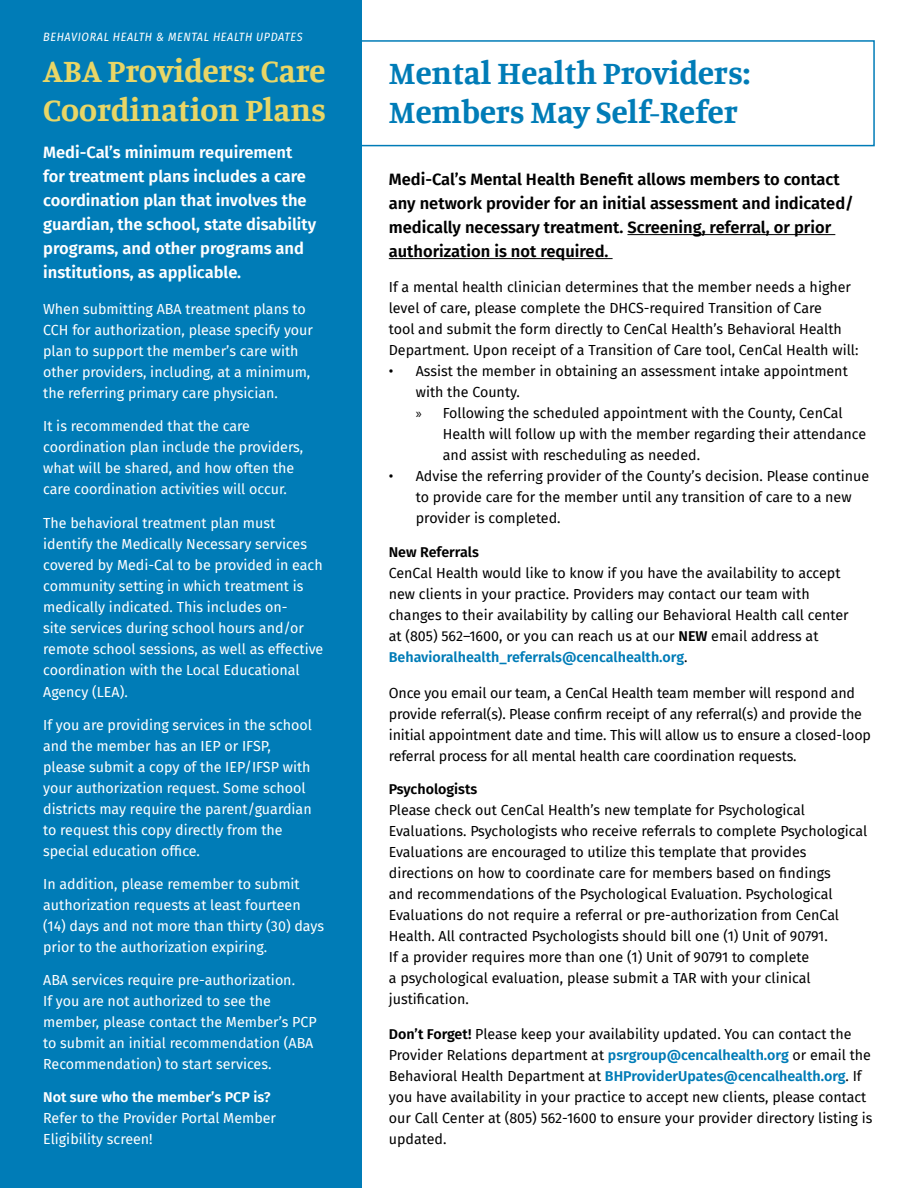
<style>
.page{position:relative;width:918px;height:1188px;background:#fff}
.page>*{position:absolute;margin:0;border:0;box-sizing:border-box;transform-origin:0 0}
.t1{font:700 33px/39px "Manuale";color:#007cb7}
.t2{font:700 33px/39px "Manuale";color:#e9d666}
.t3{font:600 16.5px/24px "Fira Sans";color:#000}
.t4{font:600 16.5px/24px "Fira Sans";color:#fff}
.t5{font:14.25px/21px "Fira Sans";color:#000}
.t6{font:14.25px/21px "Fira Sans";color:#fff}
.t7{font:600 14.25px "Fira Sans";color:#fff}
.t8{font:600 14.25px "Fira Sans";color:#000}
.t9{font:italic 12px "Fira Sans Condensed";letter-spacing:.05em;color:#fff}
.s1{font-family:"Myriad Pro"}
.s2{font-weight:600}
.s3{font-weight:600;color:#007cb7}
</style>
<div class="page">
<div style="left:43px;top:40px;width:832px;height:106px;border:2px solid #007cb7"></div>
<div style="left:0;top:0;width:362px;height:1188px;background:#007cb7"></div>
<hr style="left:627px;top:234px;width:208px;height:1px;background:#000">
<hr style="left:389px;top:258px;width:224px;height:1px;background:#000">
<p class="t9" style="left:43px;top:28px;width:261px">BEHAVIORAL HEALTH &amp; MENTAL HEALTH UPDATES</p>
<h1 class="t2" style="left:43px;top:50px;width:284px">ABA Providers: Care<br>Coordination Plans</h1>
<h1 class="t1" style="left:389px;top:52px;width:363px">Mental Health Providers:<br>Members May Self-Refer</h1>
<p class="t4" style="left:43px;top:139px;width:275px">Medi-Cal’s minimum requirement for treatment plans includes a care coordination plan that involves the guardian, the school, state disability programs, and other programs and institutions, as applicable.</p>
<p class="t6" style="left:43px;top:298px;width:271px">When submitting ABA treatment plans to CCH for authorization, please specify your plan to support the member’s care with other providers, including, at a minimum, the referring primary care physician.</p>
<p class="t6" style="left:43px;top:415px;width:262px">It is recommended that the care coordination plan include the providers, what will be shared, and how often the care coordination activities will occur.</p>
<p class="t6" style="left:43px;top:513px;width:282px">The behavioral treatment plan must identify the Medically Necessary services covered by Medi-Cal to be provided in each community setting in which treatment is medically indicated. This includes on-<br>site services during school hours and/or remote school sessions, as well as effective coordination with the Local Educational Agency (LEA).</p>
<p class="t6" style="left:43px;top:714px;width:270px">If you are providing services in the school and the member has an IEP or IFSP, please submit a copy of the IEP/IFSP with your authorization request. Some school districts may require the parent/guardian to request this copy directly from the special education office.</p>
<p class="t6" style="left:43px;top:873px;width:282px">In addition, please remember to submit authorization requests at least fourteen (14) days and not more than thirty (30) days prior to the authorization expiring.</p>
<p class="t6" style="left:43px;top:969px;width:275px">ABA services require pre-authorization.<br>If you are not authorized to see the member, please contact the Member’s PCP to submit an initial recommendation (ABA Recommendation) to start services.</p>
<p class="t7" style="left:43px;top:1085px;width:229px">Not sure who the member’s PCP is?</p>
<p class="t6" style="left:43px;top:1107px;width:234px">Refer to the Provider Portal Member<br>Eligibility screen!</p>
<p class="t3" style="left:389px;top:167px;width:466px">Medi-Cal’s Mental Health Benefit allows members to contact any network provider for an initial assessment and indicated/ medically necessary treatment. Screening, referral, or prior authorization is not required.</p>
<p class="t5" style="left:389px;top:276px;width:471px">If a mental health clinician determines that the member needs a higher level of care, please complete the DHCS-required Transition of Care<br>tool and submit the form directly to CenCal Health’s Behavioral Health Department. Upon receipt of a Transition of Care tool, CenCal Health will:</p>
<p class="t5" style="left:389px;top:360px;width:461px">• Assist the member in obtaining an assessment intake appointment</p>
<p class="t5" style="left:416px;top:381px;width:106px">with the County.</p>
<p class="t5" style="left:416px;top:402px;width:428px"><span class="s1">»</span> Following the scheduled appointment with the County, CenCal</p>
<p class="t5" style="left:443px;top:423px;width:425px">Health will follow up with the member regarding their attendance</p>
<p class="t5" style="left:443px;top:444px;width:259px">and assist with rescheduling as needed.</p>
<p class="t5" style="left:416px;top:465px;width:455px;text-indent:-27px">• Advise the referring provider of the County’s decision. Please continue to provide care for the member until any transition of care to a new provider is completed.</p>
<p class="t8" style="left:389px;top:541px;width:92px">New Referrals</p>
<p class="t5" style="left:389px;top:563px;width:461px">CenCal Health would like to know if you have the availability to accept new clients in your practice. Providers may contact our team with changes to their availability by calling our Behavioral Health call center at (805) 562–1600, or you can reach us at our <span class="s2">NEW</span> email address at <span class="s3">Behavioralhealth_referrals@cencalhealth.org</span>.</p>
<p class="t5" style="left:389px;top:683px;width:484px">Once you email our team, a CenCal Health team member will respond and provide referral(s). Please confirm receipt of any referral(s) and provide the initial appointment date and time. This will allow us to ensure a closed-loop referral process for all mental health care coordination requests.</p>
<p class="t8" style="left:389px;top:778px;width:90px">Psychologists</p>
<p class="t5" style="left:389px;top:800px;width:480px">Please check out CenCal Health’s new template for Psychological Evaluations. Psychologists who receive referrals to complete Psychological Evaluations are encouraged to utilize this template that provides directions on how to coordinate care for members based on findings<br>and recommendations of the Psychological Evaluation. Psychological Evaluations do not require a referral or pre-authorization from CenCal Health. All contracted Psychologists should bill one (1) Unit of 90791.<br>If a provider requires more than one (1) Unit of 90791 to complete<br>a psychological evaluation, please submit a TAR with your clinical justification.</p>
<p class="t5" style="left:389px;top:1023px;width:485px"><span class="s2">Don’t Forget!</span> Please keep your availability updated. You can contact the Provider Relations department at <span class="s3">psrgroup@cencalhealth.org</span> or email the Behavioral Health Department at <span class="s3">BHProviderUpates@cencalhealth.org</span>. If you have availability in your practice to accept new clients, please contact our Call Center at (805) 562-1600 to ensure your provider directory listing is updated.</p>
</div>
